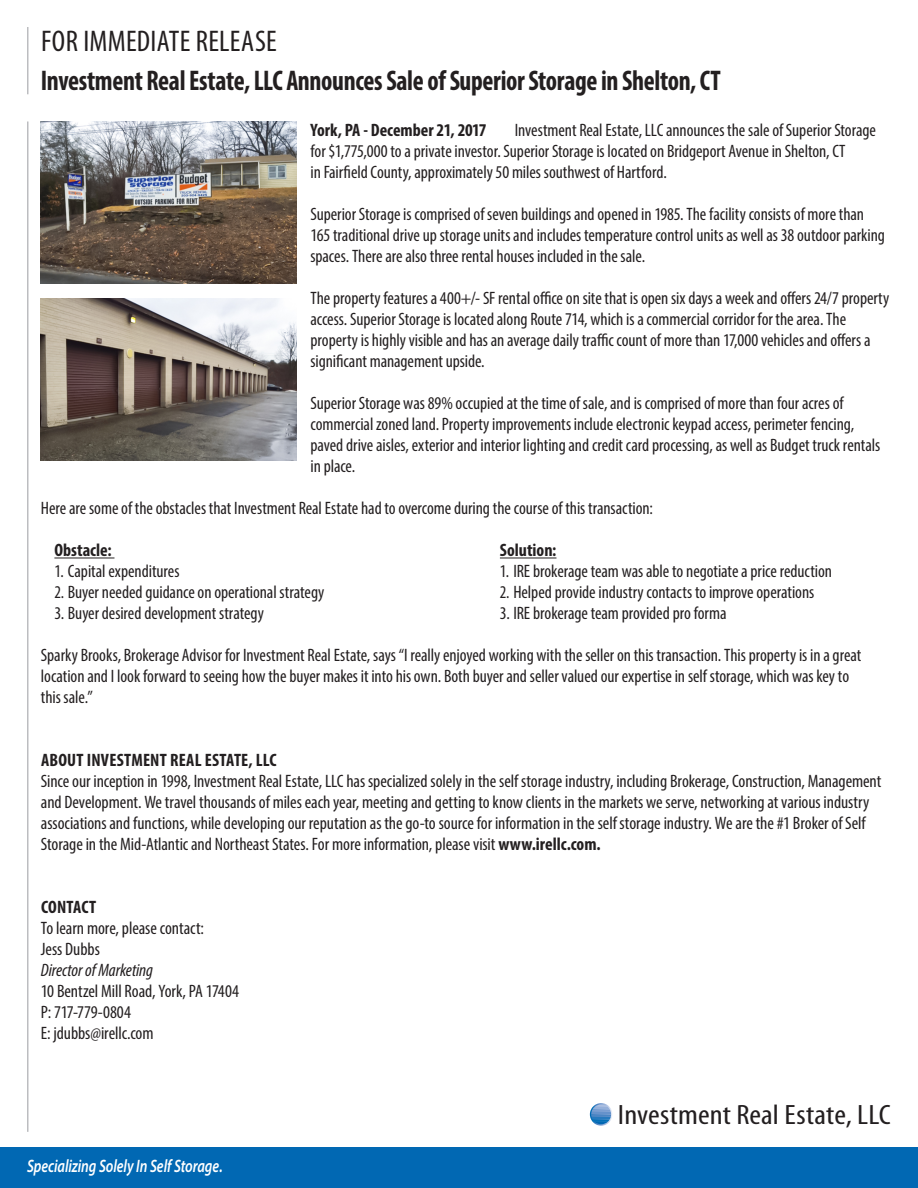
<style>
.page{position:relative;width:918px;height:1188px;background:#fff}
.page>*{position:absolute;margin:0;border:0;box-sizing:border-box;transform-origin:0 0}
.t1{font:condensed 30px "Myriad Pro";letter-spacing:.01em;color:#231f20}
.t2{font:700 condensed 28.5px "Myriad Pro";letter-spacing:-.015em;color:#231f20;scale:.92 1}
.t3{font:condensed 28.05px "Myriad Pro";color:#231f20;scale:1.14 1}
.t4{font:condensed 18px/21px "Myriad Pro";letter-spacing:-.005em;color:#231f20}
.t5{font:condensed 18px "Myriad Pro";letter-spacing:-.005em;color:#231f20;scale:.95 1}
.t6{font:700 condensed 18px "Myriad Pro";letter-spacing:.005em;color:#231f20}
.t7{font:italic 600 18px "Myriad Pro";letter-spacing:-.005em;color:#fff;scale:.78 1}
.t8{font:italic condensed 18px "Myriad Pro";letter-spacing:-.005em;color:#231f20}
.s1{font-weight:700}
</style>
<div class="page">
<hr style="left:27px;top:27px;width:1px;height:67px;background:#bcbdc0">
<hr style="left:27px;top:122px;width:1px;height:1010px;background:#bcbdc0">
<div style="left:0;top:1148px;width:918px;height:40px;background:#0168b3"></div>
<hr style="left:54px;top:558px;width:60px;height:1px;background:#231f20">
<hr style="left:500px;top:558px;width:56px;height:1px;background:#231f20">
<svg style="left:590px;top:1103px;width:22px;height:23px"></svg>
<svg style="left:591px;top:1104px;width:20px;height:20px"></svg>
<img style="left:41px;top:122px;width:256px;height:162px">
<img style="left:41px;top:298px;width:256px;height:162px">
<h1 class="t1" style="left:41px;top:23px;width:237px">FOR IMMEDIATE RELEASE</h1>
<h2 class="t2" style="left:41px;top:62px;width:740px">Investment Real Estate, LLC Announces Sale of Superior Storage in Shelton, CT</h2>
<p class="t6" style="left:310px;top:119px;width:178px">York, PA - December 21, 2017</p>
<p class="t4" style="left:310px;top:120px;width:567px;text-indent:204px">Investment Real Estate, LLC announces the sale of Superior Storage for $1,775,000 to a private investor. Superior Storage is located on Bridgeport Avenue in Shelton, CT<br>in Fairfield County, approximately 50 miles southwest of Hartford.</p>
<p class="t4" style="left:310px;top:204px;width:576px">Superior Storage is comprised of seven buildings and opened in 1985. The facility consists of more than<br>165 traditional drive up storage units and includes temperature control units as well as 38 outdoor parking spaces. There are also three rental houses included in the sale.</p>
<p class="t4" style="left:310px;top:288px;width:580px">The property features a 400+/- SF rental office on site that is open six days a week and offers 24/7 property access. Superior Storage is located along Route 714, which is a commercial corridor for the area. The property is highly visible and has an average daily traffic count of more than 17,000 vehicles and offers a significant management upside.</p>
<p class="t4" style="left:310px;top:393px;width:571px">Superior Storage was 89% occupied at the time of sale, and is comprised of more than four acres of commercial zoned land. Property improvements include electronic keypad access, perimeter fencing, paved drive aisles, exterior and interior lighting and credit card processing, as well as Budget truck rentals in place.</p>
<p class="t4" style="left:41px;top:498px;width:613px">Here are some of the obstacles that Investment Real Estate had to overcome during the course of this transaction:</p>
<p class="t6" style="left:54px;top:539px;width:59px">Obstacle:</p>
<p class="t6" style="left:500px;top:539px;width:58px">Solution:</p>
<p class="t5" style="left:54px;top:560px;width:133px">1. Capital expenditures</p>
<p class="t5" style="left:500px;top:560px;width:351px">1. IRE brokerage team was able to negotiate a price reduction</p>
<p class="t5" style="left:54px;top:581px;width:286px">2. Buyer needed guidance on operational strategy</p>
<p class="t5" style="left:500px;top:581px;width:332px">2. Helped provide industry contacts to improve operations</p>
<p class="t4" style="left:54px;top:603px;width:211px">3. Buyer desired development strategy</p>
<p class="t4" style="left:500px;top:603px;width:228px">3. IRE brokerage team provided pro forma</p>
<p class="t4" style="left:41px;top:645px;width:822px">Sparky Brooks, Brokerage Advisor for Investment Real Estate, says “I really enjoyed working with the seller on this transaction. This property is in a great location and I look forward to seeing how the buyer makes it into his own. Both buyer and seller valued our expertise in self storage, which was key to this sale.”</p>
<p class="t6" style="left:41px;top:749px;width:237px">ABOUT INVESTMENT REAL ESTATE, LLC</p>
<p class="t4" style="left:41px;top:771px;width:842px">Since our inception in 1998, Investment Real Estate, LLC has specialized solely in the self storage industry, including Brokerage, Construction, Management and Development. We travel thousands of miles each year, meeting and getting to know clients in the markets we serve, networking at various industry associations and functions, while developing our reputation as the go-to source for information in the self storage industry. We are the #1 Broker of Self Storage in the Mid-Atlantic and Northeast States. For more information, please visit <span class="s1">www.irellc.com.</span></p>
<p class="t6" style="left:41px;top:896px;width:57px">CONTACT</p>
<p class="t4" style="left:41px;top:918px;width:165px">To learn more, please contact:<br>Jess Dubbs</p>
<p class="t8" style="left:41px;top:959px;width:114px">Director of Marketing</p>
<p class="t4" style="left:41px;top:981px;width:200px">10 Bentzel Mill Road, York, PA 17404<br>P: 717-779-0804<br>E: jdubbs@irellc.com</p>
<p class="t7" style="left:27px;top:1155px;width:252px">Specializing Solely In Self Storage.</p>
<h3 class="t3" style="left:618px;top:1100px;width:241px">Investment Real Estate, LLC</h3>
</div>
